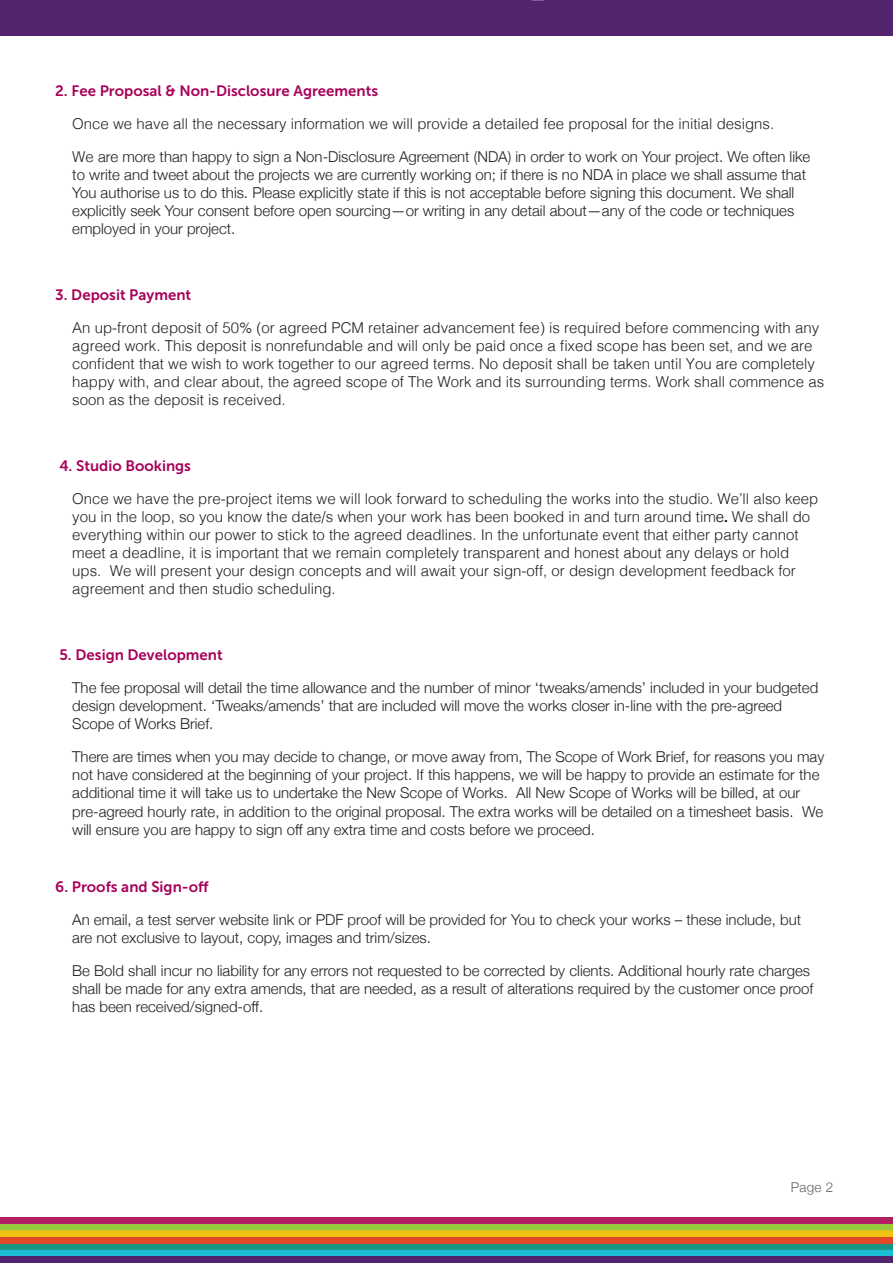
<style>
.page{position:relative;width:893px;height:1263px;background:#fff}
.page>*{position:absolute;margin:0;border:0;box-sizing:border-box;transform-origin:0 0}
.t1{font:300 15px/18px "Helvetica Neue";color:#231f20}
.t2{font:300 15px/18px "Helvetica";color:#231f20}
.t3{font:15px "Museo Sans 700";color:#a80159}
.t4{font:300 13.5px "Helvetica Neue";color:#636366}
.s1{font-family:"Helvetica"}
.s2{color:#000}
.s3{font-family:"Museo Sans 700";font-weight:400;color:#000}
</style>
<div class="page">
<div style="left:0;top:1250px;width:893px;height:6px;background:#1cbed5"></div>
<div style="left:0;top:1256px;width:893px;height:7px;background:#53246b"></div>
<div style="left:0;top:1243px;width:893px;height:7px;background:#1a9482"></div>
<div style="left:0;top:1237px;width:893px;height:6px;background:#e14825"></div>
<div style="left:0;top:1230px;width:893px;height:7px;background:#f3c314"></div>
<div style="left:0;top:1224px;width:893px;height:6px;background:#97c93c"></div>
<div style="left:0;top:1217px;width:893px;height:7px;background:#b02063"></div>
<div style="left:0;top:0;width:893px;height:35px;background:#53246b"></div>
<p class="t3" style="left:55px;top:83px;width:324px">2. Fee Proposal &amp; Non-Disclosure Agreements</p>
<p class="t2" style="left:72px;top:114px;width:703px">Once we have all the necessary information we will provide a detailed fee proposal for the initial designs.</p>
<p class="t1" style="left:72px;top:147px;width:740px"><span class="s1">We</span> are more than happy to sign a Non-Disclosure Agreement (NDA) in order to work on Your project. We often like to write and tweet about the projects we are currently working on; if there is no NDA in place we shall assume that You authorise us to do this. Please explicitly state if this is not acceptable before signing this document. We shall explicitly seek Your consent before open sourcing—or writing in any detail about—any of the code or techniques employed in your project.</p>
<p class="t3" style="left:55px;top:287px;width:137px">3. Deposit Payment</p>
<p class="t2" style="left:72px;top:318px;width:753px">An up-front deposit of 50% (or agreed PCM retainer advancement fee) is required before commencing with any agreed work. This deposit is nonrefundable and will only be paid once a fixed scope has been set, and we are confident that we wish to work together to our agreed terms. No deposit shall be taken until You are completely happy with, and clear about, the agreed scope of The Work and its surrounding terms. Work shall commence as soon as the deposit is received.</p>
<p class="t3" style="left:60px;top:458px;width:133px">4. Studio Bookings</p>
<p class="t2" style="left:72px;top:489px;width:748px">Once we have the pre-project items we will look forward to scheduling the works into the studio. We’ll also keep you in the loop, so you know the date/s when your work has been booked in and turn around tim<span class="s2">e</span><span class="s3">.</span> We shall do everything within our power to stick to the agreed deadlines. In the unfortunate event that either party cannot meet a deadline, it is important that we remain completely transparent and honest about any delays or hold ups. We will present your design concepts and will await your sign-off, or design development feedback for agreement and then studio scheduling.</p>
<p class="t3" style="left:60px;top:647px;width:165px">5. Design Development</p>
<p class="t1" style="left:72px;top:678px;width:748px">The fee proposal will detail the time allowance and the number of minor ‘tweaks/amends’ included in your budgeted design development. ‘Tweaks/amends’ that are included will move the works closer in-line with the pre-agreed<br>Scope of Works Brief.</p>
<p class="t1" style="left:72px;top:747px;width:753px">There are times when you may decide to change, or move away from, The Scope of Work Brief, for reasons you may not have considered at the beginning of your project. If this happens, we will be happy to provide an estimate for the additional time it will take us to undertake the New Scope of Works. All New Scope of Works will be billed, at our pre-agreed hourly rate, in addition to the original proposal. The extra works will be detailed on a timesheet basis. We will ensure you are happy to sign off any extra time and costs before we proceed.</p>
<p class="t3" style="left:55px;top:878px;width:155px">6. Proofs and Sign-off</p>
<p class="t1" style="left:72px;top:909px;width:730px">An email, a test server website link or PDF proof will be provided for You to check your works – these include, but are not exclusive to layout, copy, images and trim/sizes.</p>
<p class="t1" style="left:72px;top:960px;width:743px">Be Bold shall incur no liability for any errors not requested to be corrected by clients. Additional hourly rate charges shall be made for any extra amends, that are needed, as a result of alterations required by the customer once proof has been received/signed-off.</p>
<p class="t4" style="left:791px;top:1176px;width:44px">Page 2</p>
</div>
